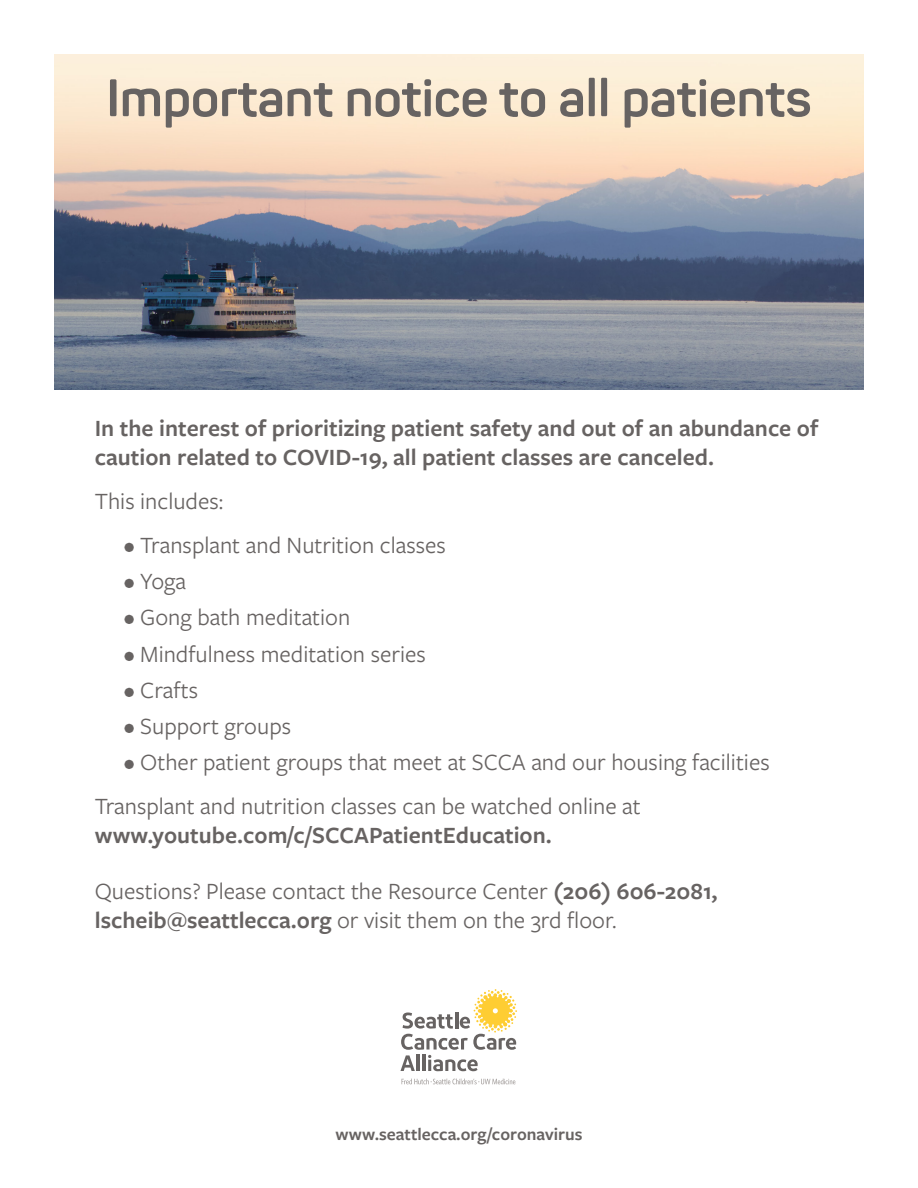
<style>
.page{position:relative;width:918px;height:1188px;background:#fff}
.page>*{position:absolute;margin:0;border:0;box-sizing:border-box;transform-origin:0 0}
.Head{font:700 51.9px "Panton";color:#676362}
.Body{font:24.15px/29.1px "Freight Sans Pro";color:#676362}
.Body-2{font:600 24.15px/29.1px "Freight Sans Pro";color:#676362}
.Body-3{font:600 18px "Freight Sans Pro";color:#676362}
.s1{font-weight:600}
</style>
<div class="page">
<img style="left:54px;top:54px;width:810px;height:336px">
<svg style="left:400px;top:989px;width:117px;height:82px"></svg>
<svg style="left:401px;top:1079px;width:114px;height:5px"></svg>
<p class="Head" style="left:106px;top:66px;width:707px">Important notice to all patients</p>
<p class="Body-2" style="left:95px;top:413px;width:725px">In the interest of prioritizing patient safety and out of an abundance of caution related to COVID-19, all patient classes are canceled.</p>
<p class="Body" style="left:95px;top:486px;width:130px">This includes:</p>
<p class="Body" style="left:124px;top:529px;width:324px">• Transplant and Nutrition classes</p>
<p class="Body" style="left:124px;top:566px;width:64px">• Yoga</p>
<p class="Body" style="left:124px;top:602px;width:228px">• Gong bath meditation</p>
<p class="Body" style="left:124px;top:638px;width:304px">• Mindfulness meditation series</p>
<p class="Body" style="left:124px;top:674px;width:76px">• Crafts</p>
<p class="Body" style="left:124px;top:711px;width:169px">• Support groups</p>
<p class="Body" style="left:124px;top:747px;width:647px">• Other patient groups that meet at SCCA and our housing facilities</p>
<p class="Body" style="left:95px;top:791px;width:548px">Transplant and nutrition classes can be watched online at <span class="s1">www.youtube.com/c/SCCAPatientEducation.</span></p>
<p class="Body" style="left:95px;top:876px;width:624px">Questions? Please contact the Resource Center <span class="s1">(206) 606-2081, lscheib@seattlecca.org</span> or visit them on the 3rd floor.</p>
<p class="Body-3" style="left:335px;top:1122px;width:249px">www.seattlecca.org/coronavirus</p>
</div>
